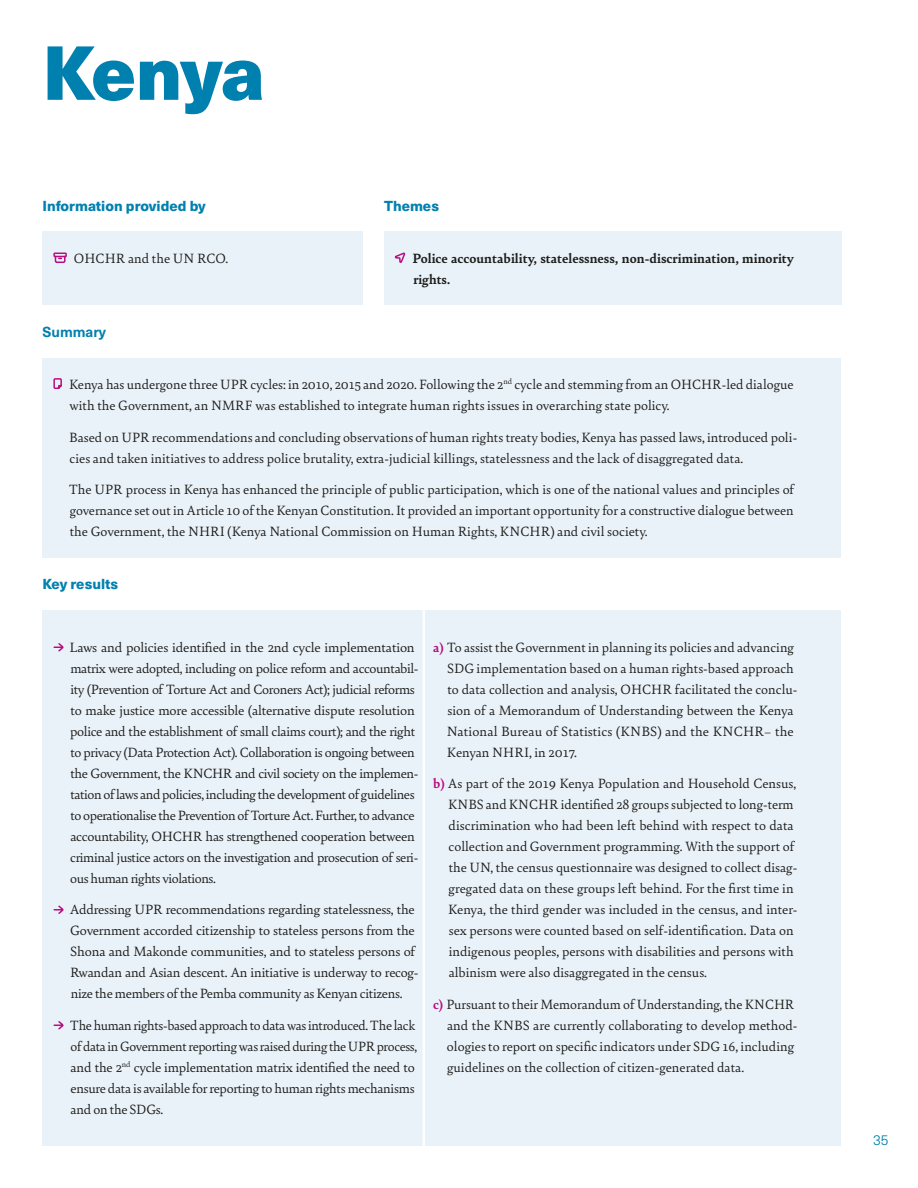
<style>
.page{position:relative;width:918px;height:1188px;background:#fff}
.page>*{position:absolute;margin:0;border:0;box-sizing:border-box;transform-origin:0 0}
.t1{font:900 75px "Neue Haas Unica W1 G";letter-spacing:-.015em;color:#0080af}
.t2{font:14.25px/21px "Bely";letter-spacing:-.005em;color:#1d1d1b}
.t3{font:14.25px/21px "Bely";letter-spacing:-.03em;color:#1d1d1b}
.t4{font:14.25px/21px "Bely";letter-spacing:-.025em;color:#1d1d1b}
.t5{font:700 14.25px/21px "Bely";letter-spacing:.005em;color:#1d1d1b}
.t6{font:800 14.25px "Neue Haas Unica W1 G";color:#0080af}
.t7{font:700 14.25px "Neue Haas Unica W1 G";color:#0080af}
.t8{font:300 14.25px "Neue Haas Unica W1 G";color:#0080af}
.s1{font-weight:700;color:#b80e80}
</style>
<div class="page">
<div style="left:42px;top:232px;width:321px;height:73px;background:#eaf2f9"></div>
<div style="left:43px;top:358px;width:798px;height:199px;background:#eaf2f9"></div>
<div style="left:43px;top:610px;width:798px;height:535px;background:#eaf2f9"></div>
<svg style="left:53px;top:252px;width:14px;height:11px"></svg>
<svg style="left:53px;top:378px;width:9px;height:11px"></svg>
<svg style="left:53px;top:643px;width:11px;height:9px"></svg>
<svg style="left:53px;top:905px;width:11px;height:9px"></svg>
<svg style="left:53px;top:1021px;width:11px;height:9px"></svg>
<hr style="left:423px;top:578px;width:2px;height:577px;background:#fff">
<div style="left:384px;top:232px;width:457px;height:73px;background:#eaf2f9"></div>
<svg style="left:394px;top:252px;width:12px;height:11px"></svg>
<h1 class="t1" style="left:42px;top:14px;width:224px">Kenya</h1>
<p class="t6" style="left:43px;top:194px;width:165px">Information provided by</p>
<p class="t6" style="left:384px;top:194px;width:56px">Themes</p>
<p class="t2" style="left:74px;top:247px;width:156px">OHCHR and the UN RCO.</p>
<p class="t7" style="left:43px;top:321px;width:65px">Summary</p>
<p class="t5" style="left:412px;top:247px;width:383px">Police accountability, statelessness, non-discrimination, minority rights.</p>
<p class="t2" style="left:69px;top:373px;width:726px">Kenya has undergone three UPR cycles: in 2010, 2015 and 2020. Following the 2<sup>nd</sup> cycle and stemming from an OHCHR-led dialogue with the Government, an NMRF was established to integrate human rights issues in overarching state policy.</p>
<p class="t2" style="left:69px;top:426px;width:730px">Based on UPR recommendations and concluding observations of human rights treaty bodies, Kenya has passed laws, introduced poli&shy;cies and taken initiatives to address police brutality, extra-judicial killings, statelessness and the lack of disaggregated data.</p>
<p class="t2" style="left:69px;top:478px;width:727px;text-align:justify">The UPR process in Kenya has enhanced the principle of public participation, which is one of the national values and principles of governance set out in Article 10 of the Kenyan Constitution. It provided an important opportunity for a constructive dialogue between the Government, the NHRI (Kenya National Commission on Human Rights, KNCHR) and civil society.</p>
<p class="t6" style="left:43px;top:572px;width:77px">Key results</p>
<p class="t3" style="left:70px;top:636px;width:350px">Laws and policies identified in the 2nd cycle implementation matrix were adopted, including on police reform and accountabil&shy;ity (Prevention of Torture Act and Coroners Act); judicial reforms to make justice more accessible (alternative dispute resolution police and the establishment of small claims court); and the right to privacy (Data Protection Act). Collaboration is ongoing between the Government, the KNCHR and civil society on the implemen&shy;tation of laws and policies, including the development of guidelines to operationalise the Prevention of Torture Act. Further, to advance accountability, OHCHR has strengthened cooperation between criminal justice actors on the investigation and prosecution of seri&shy;ous human rights violations.</p>
<p class="t2" style="left:70px;top:898px;width:350px">Addressing UPR recommendations regarding statelessness, the Government accorded citizenship to stateless persons from the Shona and Makonde communities, and to stateless persons of Rwandan and Asian descent. An initiative is underway to recog&shy;nize the members of the Pemba community as Kenyan citizens.</p>
<p class="t4" style="left:70px;top:1014px;width:349px">The human rights-based approach to data was introduced. The lack of data in Government reporting was raised during the UPR process, and the 2<sup>nd</sup> cycle implementation matrix identified the need to ensure data is available for reporting to human rights mechanisms and on the SDGs.</p>
<p class="t2" style="left:447px;top:636px;width:352px;text-indent:-14px"><span class="s1">a)</span> To assist the Government in planning its policies and advancing SDG implementation based on a human rights-based approach to data collection and analysis, OHCHR facilitated the conclu&shy;sion of a Memorandum of Understanding between the Kenya National Bureau of Statistics (KNBS) and the KNCHR– the Kenyan NHRI, in 2017.</p>
<p class="t2" style="left:448px;top:772px;width:351px;text-indent:-15px"><span class="s1">b)</span> As part of the 2019 Kenya Population and Household Census, KNBS and KNCHR identified 28 groups subjected to long-term discrimination who had been left behind with respect to data collection and Government programming. With the support of the UN, the census questionnaire was designed to collect disag&shy;gregated data on these groups left behind. For the first time in Kenya, the third gender was included in the census, and inter&shy;sex persons were counted based on self-identification. Data on indigenous peoples, persons with disabilities and persons with albinism were also disaggregated in the census.</p>
<p class="t2" style="left:447px;top:993px;width:352px;text-indent:-14px"><span class="s1">c)</span> Pursuant to their Memorandum of Understanding, the KNCHR and the KNBS are currently collaborating to develop method&shy;ologies to report on specific indicators under SDG 16, including guidelines on the collection of citizen-generated data.</p>
<p class="t8" style="left:873px;top:1130px;width:17px">35</p>
</div>
